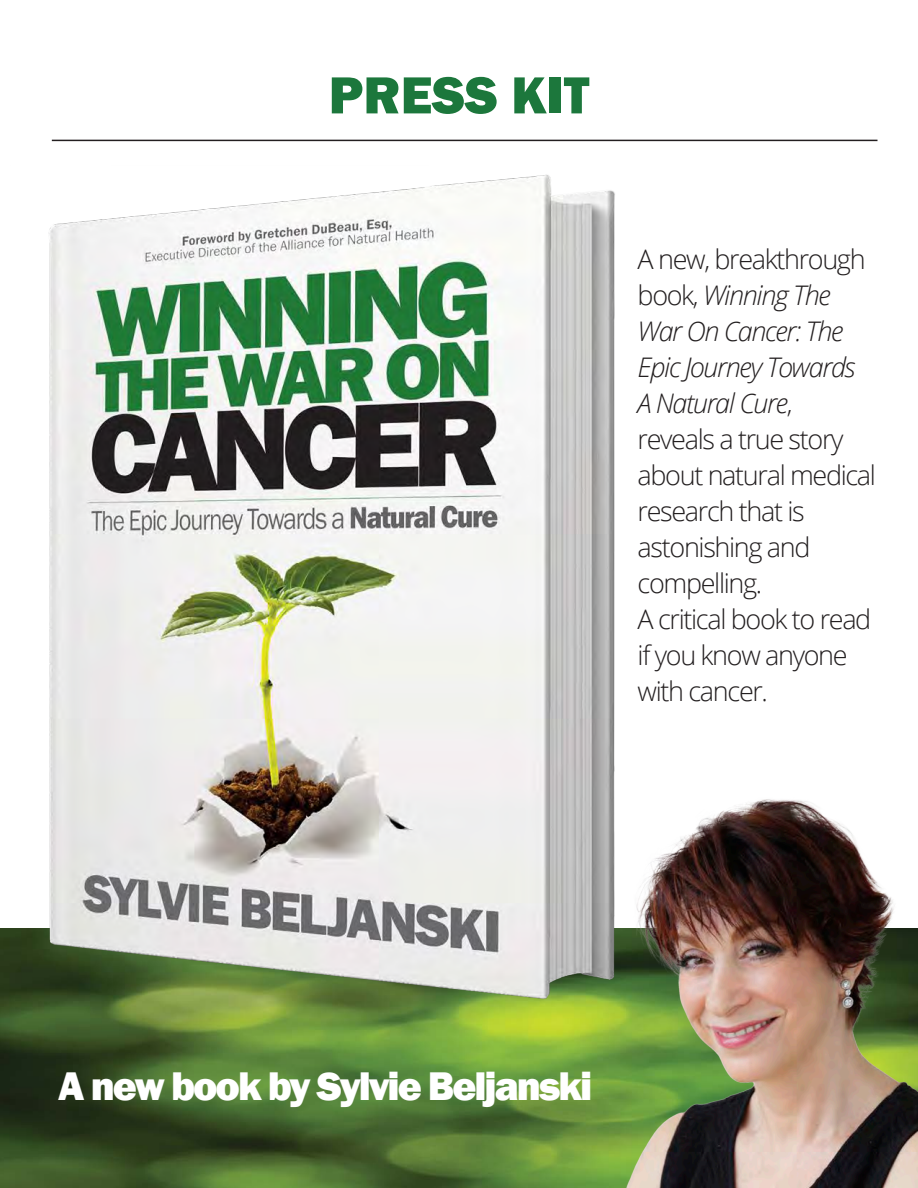
<style>
.page{position:relative;width:918px;height:1188px;background:#fff}
.page>*{position:absolute;margin:0;border:0;box-sizing:border-box;transform-origin:0 0}
.t1{font:800 54px "Franklin Gothic";color:#1c773c}
.t2{font:800 41.1px "Franklin Gothic";letter-spacing:-.05em;color:#fff}
.t3{font:300 27px/36px "Open Sans";letter-spacing:-.05em;color:#231f20}
.s1{font-style:italic}
</style>
<div class="page">
<img style="left:0;top:929px;width:614px;height:259px">
<img style="left:10px;top:174px;width:605px;height:858px">
<img style="left:614px;top:785px;width:304px;height:403px">
<hr style="left:52px;top:140px;width:826px;height:1px;background:#231f20">
<p class="t1" style="left:329px;top:60px;width:262px">PRESS KIT</p>
<p class="t3" style="left:638px;top:241px;width:240px">A new, breakthrough book, <span class="s1">Winning The<br>War On Cancer: The<br>Epic Journey Towards<br>A Natural Cure</span>, reveals a true story about natural medical research that is astonishing and compelling.</p>
<p class="t3" style="left:638px;top:600px;width:235px">A critical book to read if you know anyone with cancer.</p>
<p class="t2" style="left:58px;top:1059px;width:536px">A new book by Sylvie Beljanski</p>
</div>
